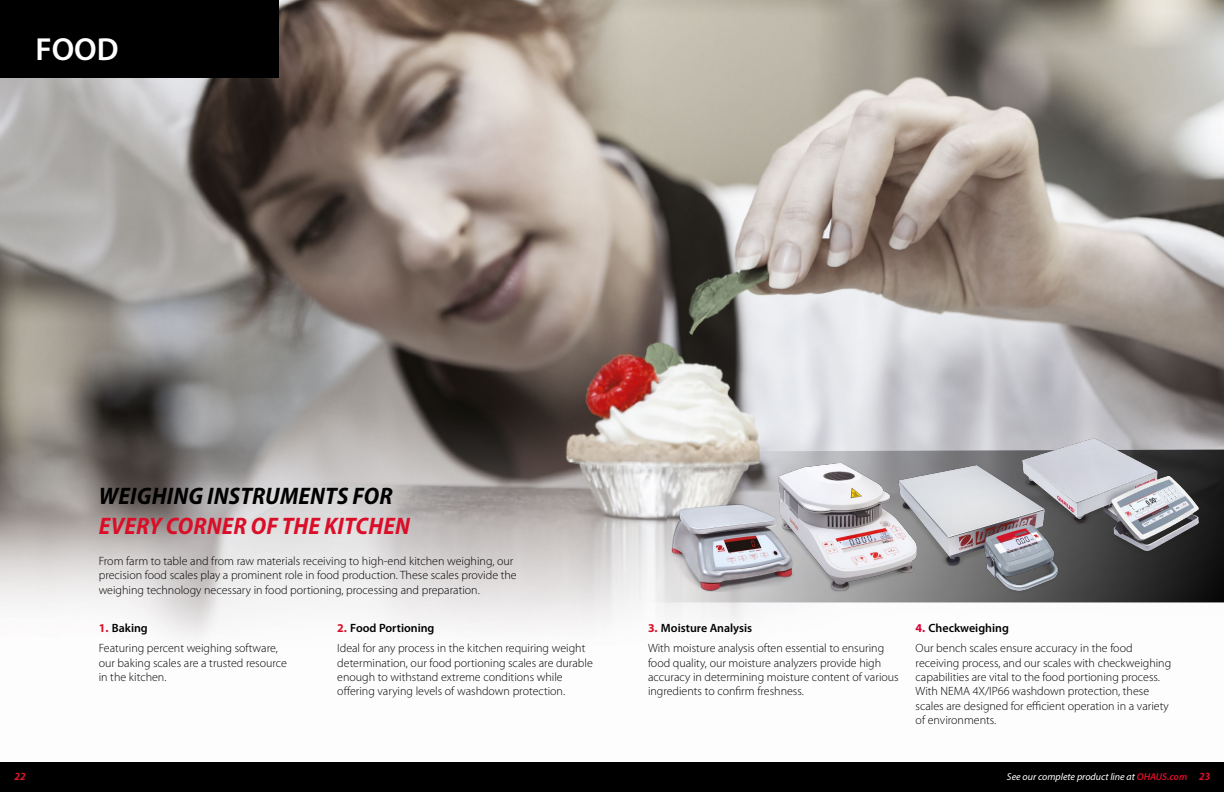
<style>
.page{position:relative;width:1224px;height:792px;background:#fff}
.page>*{position:absolute;margin:0;border:0;box-sizing:border-box;transform-origin:0 0}
.t1{font:600 32px "Myriad Pro";color:#fff}
.t2{font:italic 700 semi-condensed 24px "Myriad Pro";letter-spacing:.01em;color:#da0e29}
.t3{font:italic 700 semi-condensed 24px "Myriad Pro";letter-spacing:.01em;color:#000}
.t4{font:300 12px/14.4px "Myriad Pro";color:#000}
.t5{font:italic 700 semi-condensed 11px "Myriad Pro";color:#d7182b}
.t6{font:italic 10px "Myriad Pro";color:#fff}
.s1{font-weight:700;color:#da0e29}
.s2{font-weight:600}
.s3{font-weight:700;color:#da0032}
.s4{font-weight:600;color:#da0e29}
.s5{font-weight:700;font-stretch:semi-condensed;font-size:11px;color:#da0e29}
</style>
<div class="page">
<img style="left:0;top:0;width:1224px;height:763px">
<div style="left:0;top:0;width:279px;height:77px;background:#000"></div>
<svg style="left:511px;top:450px;width:713px;height:152px;background:#afacaa"></svg>
<img style="left:940px;top:447px;width:131px;height:155px">
<img style="left:1005px;top:414px;width:213px;height:161px">
<img style="left:755px;top:444px;width:185px;height:164px">
<img style="left:669px;top:503px;width:126px;height:88px">
<img style="left:673px;top:505px;width:103px;height:85px">
<div style="left:0;top:763px;width:1224px;height:29px;background:#000"></div>
<h1 class="t1" style="left:36px;top:28px;width:85px">FOOD</h1>
<h2 class="t3" style="left:99px;top:480px;width:295px">WEIGHING INSTRUMENTS FOR</h2>
<h2 class="t2" style="left:99px;top:510px;width:313px">EVERY CORNER OF THE KITCHEN</h2>
<p class="t4" style="left:99px;top:554px;width:420px">From farm to table and from raw materials receiving to high-end kitchen weighing, our precision food scales play a prominent role in food production. These scales provide the weighing technology necessary in food portioning, processing and preparation.</p>
<p class="t4" style="left:99px;top:618px;width:181px;line-height:20.1px"><span class="s1">1.</span> <span class="s2">Baking<br></span>Featuring percent weighing software,</p>
<p class="t4" style="left:99px;top:656px;width:190px">our baking scales are a trusted resource in the kitchen.</p>
<p class="t4" style="left:337px;top:618px;width:250px;line-height:20.1px"><span class="s1">2.</span> <span class="s2">Food Portioning<br></span>Ideal for any process in the kitchen requiring weight</p>
<p class="t4" style="left:337px;top:656px;width:257px">determination, our food portioning scales are durable enough to withstand extreme conditions while offering varying levels of washdown protection.</p>
<p class="t4" style="left:648px;top:618px;width:238px;line-height:20.1px"><span class="s1">3.</span> <span class="s2">Moisture Analysis<br></span>With moisture analysis often essential to ensuring</p>
<p class="t4" style="left:648px;top:656px;width:252px">food quality, our moisture analyzers provide high accuracy in determining moisture content of various ingredients to confirm freshness.</p>
<p class="t4" style="left:916px;top:618px;width:218px;line-height:20.1px"><span class="s3">4.</span> <span class="s2">Checkweighing<br></span>Our bench scales ensure accuracy in the food</p>
<p class="t4" style="left:916px;top:656px;width:257px">receiving process, and our scales with checkweighing capabilities are vital to the food portioning process.<br>With NEMA 4X/IP66 washdown protection, these scales are designed for efficient operation in a variety of environments.</p>
<p class="t5" style="left:14px;top:769px;width:13px">22</p>
<p class="t6" style="left:1007px;top:771px;width:205px">See our complete product line at <span class="s4">OHAUS.com</span> <span class="s5">23</span></p>
</div>
